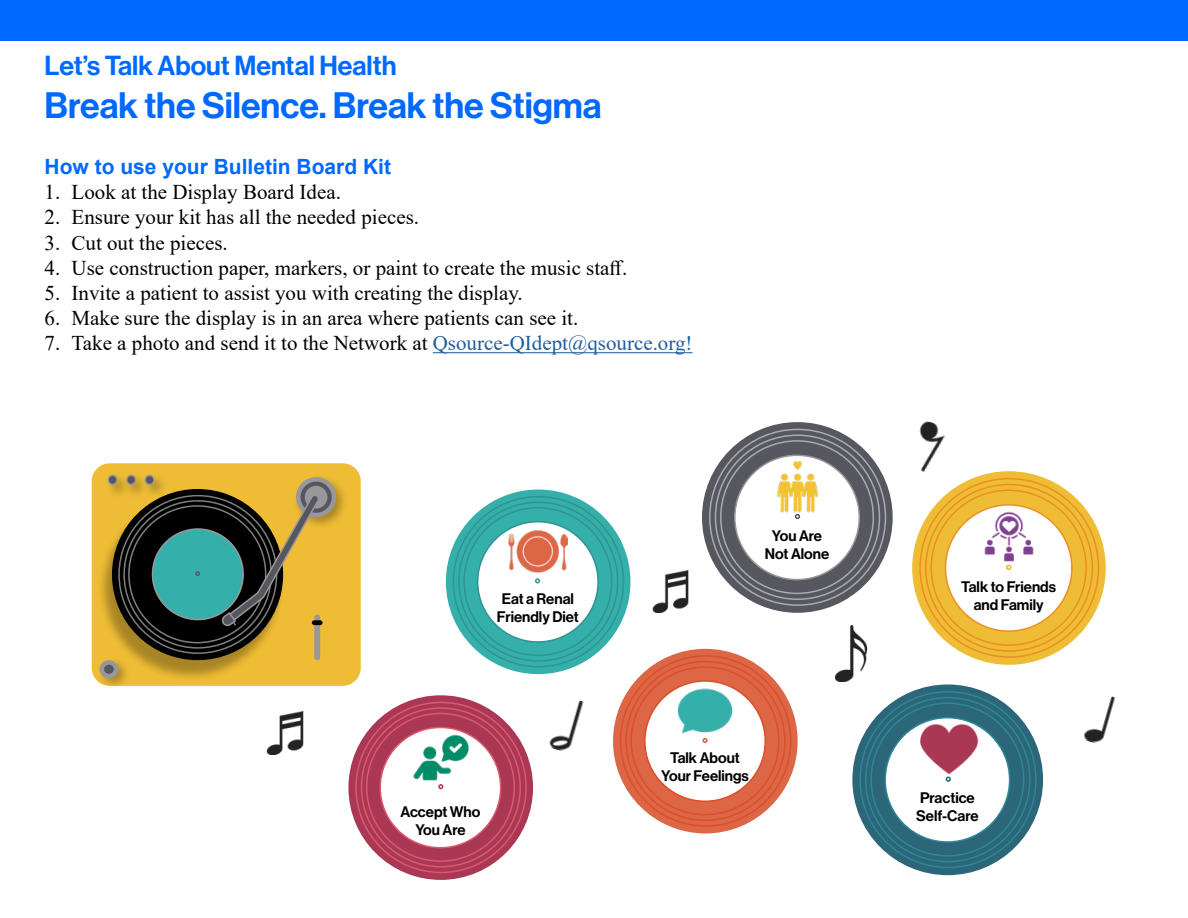
<style>
.page{position:relative;width:1188px;height:918px;background:#fff}
.page>*{position:absolute;margin:0;border:0;box-sizing:border-box;transform-origin:0 0}
.t1{font:36px "N Haas Grotesk DS Pro 65 Md";color:#0069ff}
.t2{font:27px "N Haas Grotesk DS Pro 65 Md";color:#0069ff}
.t3{font:21px "Times New Roman";color:#000}
.t4{font:700 21px "Arial";color:#0069ff}
.t5{font:15px/18px "N Haas Grotesk DS Pro 65 Md";color:#000;text-align:center}
.s1{color:#215e9e}
</style>
<div class="page">
<div style="left:0;top:0;width:1188px;height:40px;background:#0069ff"></div>
<svg style="left:852px;top:684px;width:191px;height:191px;background:#2e6c7f"></svg>
<div style="left:885px;top:718px;width:125px;height:124px;background:#fff;border-radius:50%"></div>
<img style="left:918px;top:719px;width:61px;height:61px">
<svg style="left:946px;top:777px;width:5px;height:5px"></svg>
<svg style="left:702px;top:422px;width:191px;height:191px;background:#64656c"></svg>
<div style="left:735px;top:455px;width:124px;height:125px;background:#fff;border-radius:50%"></div>
<img style="left:767px;top:456px;width:61px;height:61px">
<svg style="left:795px;top:514px;width:5px;height:5px"></svg>
<img style="left:652px;top:570px;width:37px;height:43px">
<img style="left:834px;top:625px;width:34px;height:57px">
<img style="left:1083px;top:696px;width:32px;height:47px">
<svg style="left:912px;top:471px;width:194px;height:194px;background:#eeb634"></svg>
<div style="left:946px;top:505px;width:126px;height:126px;background:#fff;border-radius:50%"></div>
<img style="left:978px;top:506px;width:62px;height:62px">
<svg style="left:1006px;top:565px;width:5px;height:5px"></svg>
<img style="left:919px;top:421px;width:26px;height:51px">
<svg style="left:446px;top:490px;width:184px;height:184px;background:#34aaa5"></svg>
<div style="left:478px;top:522px;width:120px;height:120px;background:#fff;border-radius:50%"></div>
<img style="left:508px;top:522px;width:59px;height:59px">
<svg style="left:613px;top:649px;width:185px;height:184px;background:#db6241"></svg>
<div style="left:645px;top:681px;width:120px;height:120px;background:#fff;border-radius:50%"></div>
<svg style="left:535px;top:578px;width:5px;height:5px"></svg>
<img style="left:676px;top:682px;width:59px;height:52px">
<svg style="left:702px;top:738px;width:6px;height:5px"></svg>
<svg style="left:348px;top:695px;width:185px;height:185px;background:#b23e59"></svg>
<div style="left:380px;top:727px;width:121px;height:121px;background:#fff;border-radius:50%"></div>
<img style="left:412px;top:728px;width:58px;height:59px">
<svg style="left:438px;top:784px;width:5px;height:5px"></svg>
<img style="left:549px;top:700px;width:35px;height:51px">
<div style="left:92px;top:463px;width:269px;height:223px;background:#efbd35;border-radius:18px"></div>
<div style="left:96px;top:493px;width:189px;height:189px;background:#000;opacity:.3"></div>
<svg style="left:112px;top:489px;width:171px;height:171px;background:#121211"></svg>
<div style="left:153px;top:529px;width:90px;height:91px;background:#35afaa;border-radius:50%"></div>
<div style="left:152px;top:528px;width:92px;height:92px;border:2px solid #9a979c;border-radius:50%"></div>
<svg style="left:195px;top:571px;width:5px;height:5px"></svg>
<div style="left:293px;top:474px;width:56px;height:56px;background:#000;opacity:.3"></div>
<svg style="left:298px;top:479px;width:36px;height:36px"></svg>
<div style="left:296px;top:477px;width:40px;height:40px;border:4px solid #9a979c;border-radius:50%"></div>
<div style="left:314px;top:615px;width:6px;height:45px;border:3px solid #9a979c"></div>
<div style="left:312px;top:620px;width:11px;height:5px;background:#000;border-radius:2px"></div>
<div style="left:307px;top:488px;width:18px;height:18px;background:#98979b;border-radius:50%"></div>
<div style="left:305px;top:486px;width:23px;height:23px;border:4px solid #9a979c;border-radius:50%"></div>
<svg style="left:220px;top:494px;width:101px;height:134px"></svg>
<div style="left:96px;top:657px;width:35px;height:34px;background:#000;opacity:.3"></div>
<div style="left:102px;top:662px;width:14px;height:14px;background:#56575e;border-radius:50%"></div>
<div style="left:100px;top:660px;width:18px;height:18px;border:4px solid #9a979c;border-radius:50%"></div>
<div style="left:104px;top:471px;width:27px;height:27px;background:#000;opacity:.3"></div>
<div style="left:108px;top:475px;width:9px;height:10px;background:#56575e;border-radius:50%"></div>
<div style="left:108px;top:475px;width:10px;height:10px;border:2px solid #9a979c;border-radius:50%"></div>
<div style="left:123px;top:471px;width:26px;height:27px;background:#000;opacity:.3"></div>
<div style="left:127px;top:475px;width:8px;height:10px;background:#56575e;border-radius:50%"></div>
<div style="left:126px;top:475px;width:10px;height:10px;border:2px solid #9a979c;border-radius:50%"></div>
<div style="left:141px;top:471px;width:27px;height:27px;background:#000;opacity:.3"></div>
<div style="left:145px;top:475px;width:9px;height:10px;background:#56575e;border-radius:50%"></div>
<div style="left:145px;top:475px;width:10px;height:10px;border:2px solid #9a979c;border-radius:50%"></div>
<img style="left:266px;top:711px;width:38px;height:43px">
<hr style="left:433px;top:352px;width:260px;height:1px;background:#215e9e">
<p class="t2" style="left:45px;top:50px;width:354px">Let’s Talk About Mental Health</p>
<h1 class="t1" style="left:45px;top:85px;width:559px">Break the Silence. Break the Stigma</h1>
<p class="t4" style="left:45px;top:152px;width:348px">How to use your Bulletin Board Kit</p>
<p class="t3" style="left:45px;top:177px;width:298px">1. Look at the Display Board Idea.</p>
<p class="t3" style="left:45px;top:203px;width:376px">2. Ensure your kit has all the needed pieces.</p>
<p class="t3" style="left:45px;top:228px;width:185px">3. Cut out the pieces.</p>
<p class="t3" style="left:45px;top:253px;width:584px">4. Use construction paper, markers, or paint to create the music staff.</p>
<p class="t3" style="left:45px;top:278px;width:480px">5. Invite a patient to assist you with creating the display.</p>
<p class="t3" style="left:45px;top:303px;width:535px">6. Make sure the display is in an area where patients can see it.</p>
<p class="t3" style="left:45px;top:329px;width:650px">7. Take a photo and send it to the Network at <span class="s1">Qsource-QIdept@qsource.org!</span></p>
<p class="t5" style="left:497px;top:590px;width:83px">Eat a Renal<br>Friendly Diet</p>
<p class="t5" style="left:400px;top:803px;width:82px">Accept Who<br>You Are</p>
<p class="t5" style="left:765px;top:527px;width:66px">You Are<br>Not Alone</p>
<p class="t5" style="left:661px;top:749px;width:89px">Talk About<br>Your Feelings</p>
<p class="t5" style="left:961px;top:578px;width:96px">Talk to Friends and Family</p>
<p class="t5" style="left:916px;top:789px;width:64px;text-align:left">Practice<br>Self-Care</p>
</div>
